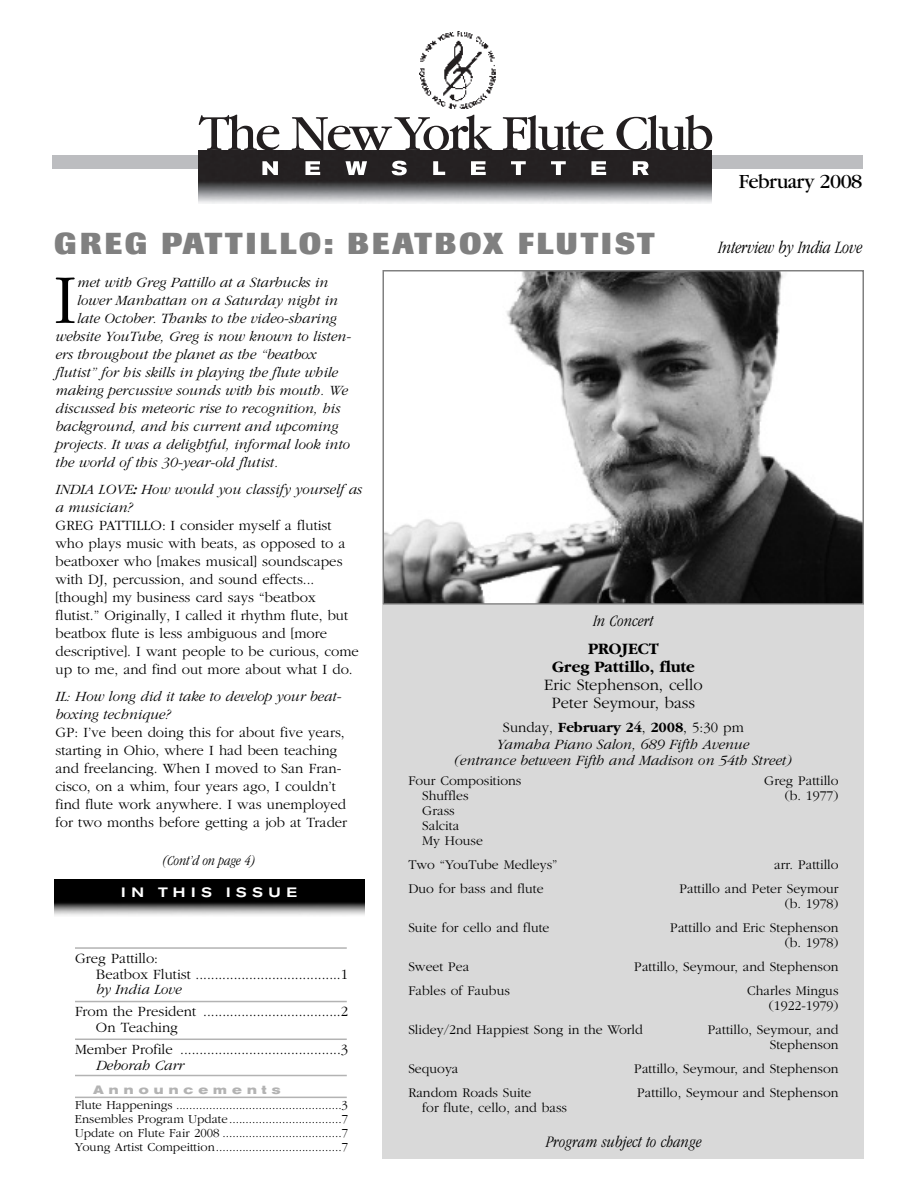
<style>
.page{position:relative;width:918px;height:1188px;background:#fff}
.page>*{position:absolute;margin:0;border:0;box-sizing:border-box;transform-origin:0 0}
.t1{font:300 72.6px "Garamond";color:#000}
.t2{font:800 30px "Imago";letter-spacing:.1em;color:#808080}
.t3{font:21px "Garamond";letter-spacing:-.025em;color:#000}
.t4{font:italic 300 condensed 18px "Garamond";color:#000}
.t5{font:300 16.5px/18px "Garamond";color:#000;text-align:center}
.t6{font:italic 300 condensed 16.5px "Garamond";letter-spacing:.015em;color:#000}
.t7{font:700 16.5px/18.8px "Garamond";color:#000;text-align:center}
.t8{font:300 14.7px/18px "Garamond";color:#000}
.t9{font:italic 300 14.7px/18px "Garamond";color:#000}
.t10{font:italic 300 condensed 14.25px "Garamond";color:#000}
.t11{font:300 13.8px/15px "Garamond";color:#000;text-align:right}
.t12{font:500 expanded 13.5px "Akzidenz Grotesk BE";letter-spacing:.395em;color:#fff}
.t13{font:300 12.75px/14.2px "Garamond";color:#000;text-align:justify}
.t14{font:700 expanded 12px "Akzidenz Grotesk BE";letter-spacing:.425em;color:#b3b3b3}
.s1{font-weight:700}
.s2{font-style:normal}
.s3{font-weight:700;font-style:normal}
</style>
<div class="page">
<div style="left:52px;top:156px;width:810px;height:13px;background:#bcbdc0"></div>
<img style="left:198px;top:151px;width:513px;height:52px">
<svg style="left:199px;top:115px;width:80px;height:35px"></svg>
<svg style="left:292px;top:115px;width:200px;height:36px"></svg>
<svg style="left:503px;top:115px;width:100px;height:36px"></svg>
<svg style="left:616px;top:115px;width:96px;height:36px"></svg>
<img style="left:420px;top:31px;width:76px;height:78px">
<svg style="left:262px;top:161px;width:16px;height:14px"></svg>
<svg style="left:305px;top:161px;width:15px;height:14px"></svg>
<svg style="left:345px;top:161px;width:22px;height:14px"></svg>
<svg style="left:392px;top:161px;width:15px;height:14px"></svg>
<svg style="left:433px;top:161px;width:12px;height:14px"></svg>
<svg style="left:471px;top:161px;width:15px;height:14px"></svg>
<svg style="left:511px;top:161px;width:15px;height:14px"></svg>
<svg style="left:551px;top:161px;width:15px;height:14px"></svg>
<svg style="left:591px;top:161px;width:15px;height:14px"></svg>
<svg style="left:633px;top:161px;width:16px;height:14px"></svg>
<img style="left:54px;top:880px;width:310px;height:36px">
<hr style="left:75px;top:947px;width:272px;height:2px;background:#b3b3b3">
<hr style="left:75px;top:1001px;width:272px;height:1px;background:#b3b3b3">
<hr style="left:75px;top:1039px;width:272px;height:1px;background:#b3b3b3">
<hr style="left:75px;top:1075px;width:272px;height:1px;background:#b3b3b3">
<hr style="left:75px;top:1097px;width:272px;height:1px;background:#b3b3b3">
<img style="left:385px;top:273px;width:476px;height:329px">
<div style="left:382px;top:270px;width:482px;height:335px;border:2px solid #808080"></div>
<div style="left:383px;top:605px;width:481px;height:554px;background:#d9d9d9"></div>
<h2 class="t2" style="left:54px;top:233px;width:602px">GREG PATTILLO: BEATBOX FLUTIST</h2>
<h3 class="t3" style="left:739px;top:174px;width:125px">February 2008</h3>
<p class="t4" style="left:718px;top:240px;width:146px">Interview by India Love</p>
<h1 class="t1" style="left:54px;top:255px;width:25px">I</h1>
<p class="t9" style="left:77px;top:273px;width:253px">met with Greg Pattillo at a Starbucks in</p>
<p class="t9" style="left:77px;top:291px;width:262px">lower Manhattan on a Saturday night in</p>
<p class="t9" style="left:77px;top:309px;width:261px">late October. Thanks to the video-sharing</p>
<p class="t9" style="left:55px;top:327px;width:297px">website YouTube, Greg is now known to listen-</p>
<p class="t9" style="left:55px;top:345px;width:262px">ers throughout the planet as the “beatbox</p>
<p class="t9" style="left:55px;top:363px;width:284px">flutist” for his skills in playing the flute while</p>
<p class="t9" style="left:55px;top:381px;width:294px">making percussive sounds with his mouth. We</p>
<p class="t9" style="left:55px;top:399px;width:286px">discussed his meteoric rise to recognition, his</p>
<p class="t9" style="left:55px;top:417px;width:284px">background, and his current and upcoming</p>
<p class="t9" style="left:55px;top:435px;width:296px">projects. It was a delightful, informal look into</p>
<p class="t9" style="left:55px;top:453px;width:224px">the world of this 30-year-old flutist.</p>
<p class="t9" style="left:55px;top:480px;width:308px">INDIA LOVE<span class="s1">:</span> How would you classify yourself as a musician?</p>
<p class="t8" style="left:56px;top:516px;width:305px">GREG PATTILLO: I consider myself a flutist who plays music with beats, as opposed to a beatboxer who [makes musical] soundscapes with DJ, percussion, and sound effects... [though] my business card says “beatbox flutist.” Originally, I called it rhythm flute, but beatbox flute is less ambiguous and [more descriptive]. I want people to be curious, come up to me, and find out more about what I do.</p>
<p class="t9" style="left:56px;top:687px;width:287px">IL: How long did it take to develop your beat&shy;boxing technique?</p>
<p class="t8" style="left:56px;top:723px;width:293px">GP: I’ve been doing this for about five years, starting in Ohio, where I had been teaching and freelancing. When I moved to San Fran&shy;cisco, on a whim, four years ago, I couldn’t find flute work anywhere. I was unemployed for two months before getting a job at Trader</p>
<p class="t10" style="left:163px;top:855px;width:94px">(Cont’d on page 4)</p>
<p class="t12" style="left:121px;top:888px;width:178px">IN THIS ISSUE</p>
<p class="t8" style="left:96px;top:950px;width:254px;line-height:15.8px;text-indent:-21px">Greg Pattillo:<br>Beatbox Flutist ......................................1</p>
<p class="t9" style="left:96px;top:980px;width:87px">by India Love</p>
<p class="t8" style="left:96px;top:1003px;width:254px;line-height:15.8px;text-indent:-21px">From the President ....................................2<br>On Teaching</p>
<p class="t8" style="left:75px;top:1040px;width:275px">Member Profile ..........................................3</p>
<p class="t9" style="left:96px;top:1056px;width:89px">Deborah Carr</p>
<p class="t14" style="left:93px;top:1086px;width:189px">Announcements</p>
<p class="t13" style="left:75px;top:1097px;width:275px">Flute Happenings ..................................................3<br>Ensembles Program Update..................................7<br>Update on Flute Fair 2008 ....................................7<br>Young Artist Compeittion......................................7</p>
<p class="t6" style="left:593px;top:614px;width:62px">In Concert</p>
<p class="t7" style="left:552px;top:638px;width:144px">PROJECT<br>Greg Pattillo, flute</p>
<p class="t5" style="left:544px;top:676px;width:160px">Eric Stephenson, cello<br>Peter Seymour, bass</p>
<p class="t9" style="left:454px;top:719px;width:339px;line-height:16.5px;text-align:center"><span class="s2">Sunday,</span> <span class="s3">February 24</span><span class="s2">,</span> <span class="s3">2008</span><span class="s2">, 5:30 pm<br></span>Yamaha Piano Salon, 689 Fifth Avenue<br>(entrance between Fifth and Madison on 54th Street)</p>
<p class="t11" style="left:408px;top:773px;width:115px">Four Compositions</p>
<p class="t11" style="left:764px;top:773px;width:76px">Greg Pattillo</p>
<p class="t11" style="left:422px;top:788px;width:48px">Shuffles</p>
<p class="t11" style="left:785px;top:788px;width:55px">(b. 1977)</p>
<p class="t11" style="left:422px;top:803px;width:62px;text-align:left">Grass<br>Salcita<br>My House</p>
<p class="t11" style="left:408px;top:857px;width:151px">Two “YouTube Medleys”</p>
<p class="t11" style="left:774px;top:857px;width:66px">arr. Pattillo</p>
<p class="t11" style="left:408px;top:881px;width:137px">Duo for bass and flute</p>
<p class="t11" style="left:679px;top:881px;width:161px">Pattillo and Peter Seymour (b. 1978)</p>
<p class="t11" style="left:408px;top:920px;width:143px">Suite for cello and flute</p>
<p class="t11" style="left:670px;top:920px;width:170px">Pattillo and Eric Stephenson (b. 1978)</p>
<p class="t11" style="left:408px;top:959px;width:63px">Sweet Pea</p>
<p class="t11" style="left:634px;top:959px;width:206px">Pattillo, Seymour, and Stephenson</p>
<p class="t11" style="left:408px;top:983px;width:103px">Fables of Faubus</p>
<p class="t11" style="left:747px;top:983px;width:93px">Charles Mingus (1922-1979)</p>
<p class="t11" style="left:408px;top:1022px;width:236px">Slidey/2nd Happiest Song in the World</p>
<p class="t11" style="left:708px;top:1022px;width:132px">Pattillo, Seymour, and<br>Stephenson</p>
<p class="t11" style="left:408px;top:1061px;width:52px">Sequoya</p>
<p class="t11" style="left:634px;top:1061px;width:206px">Pattillo, Seymour, and Stephenson</p>
<p class="t11" style="left:408px;top:1085px;width:125px">Random Roads Suite</p>
<p class="t11" style="left:637px;top:1085px;width:203px">Pattillo, Seymour and Stephenson</p>
<p class="t11" style="left:422px;top:1100px;width:147px">for flute, cello, and bass</p>
<p class="t6" style="left:546px;top:1136px;width:157px">Program subject to change</p>
</div>
